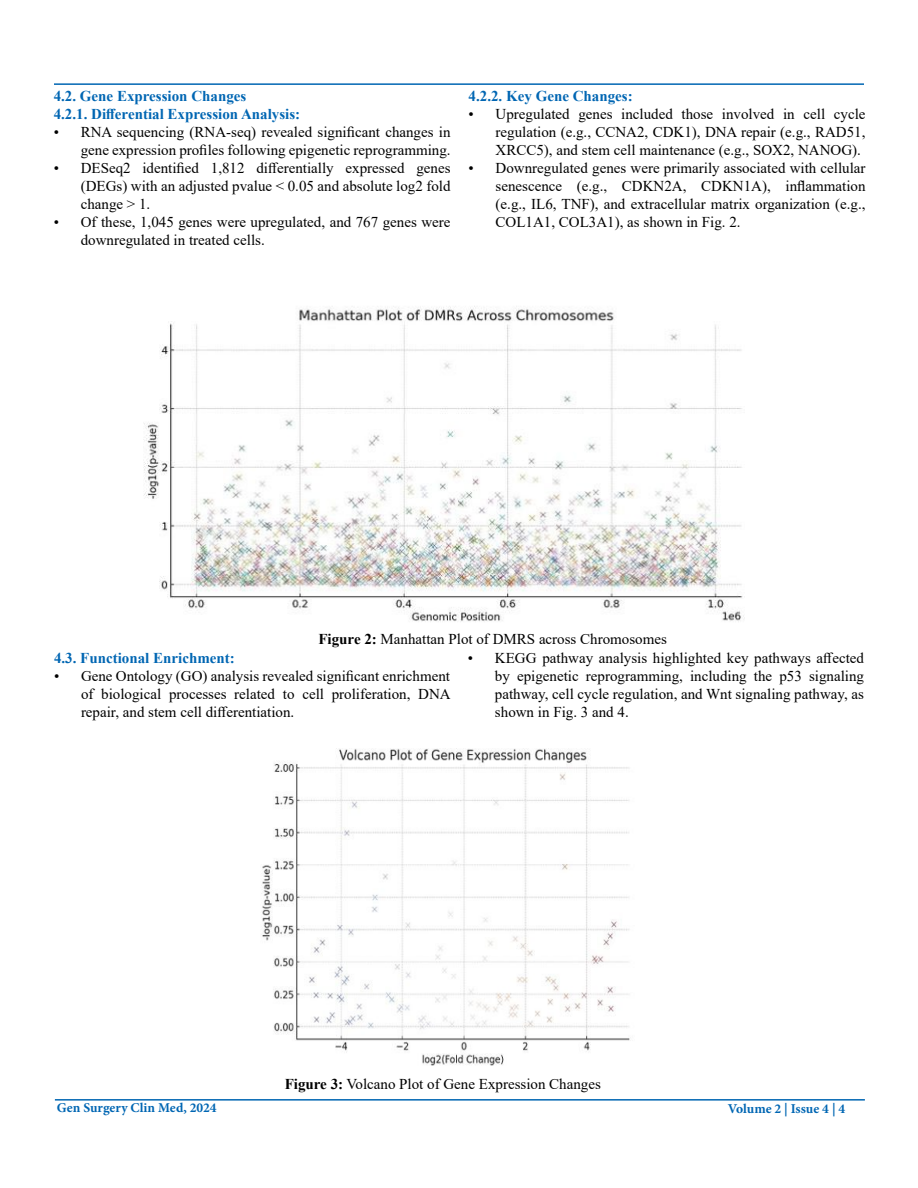
<style>
.page{position:relative;width:918px;height:1188px;background:#fff}
.page>*{position:absolute;margin:0;border:0;box-sizing:border-box;transform-origin:0 0}
.t1{font:15px/18px "Times New Roman";color:#000;text-align:justify}
.t2{font:700 15px/18px "Times New Roman";color:#0066b3}
.t3{font:700 13.5px "Minion Pro";color:#0066b3}
.s1{font-weight:700}
</style>
<div class="page">
<hr style="left:55px;top:1099px;width:810px;height:2px;background:#0066b3">
<hr style="left:54px;top:83px;width:810px;height:2px;background:#0066b3">
<img style="left:143px;top:306px;width:602px;height:316px">
<img style="left:261px;top:748px;width:369px;height:318px">
<p class="t2" style="left:54px;top:87px;width:248px">4.2. Gene Expression Changes<br>4.2.1. Differential Expression Analysis:</p>
<p class="t1" style="left:54px;top:123px;width:398px;text-align:right">• RNA sequencing (RNA-seq) revealed significant changes in gene expression profiles following epigenetic reprogramming.</p>
<p class="t1" style="left:81px;top:159px;width:371px;text-indent:-27px">• DESeq2 identified 1,812 differentially expressed genes (DEGs) with an adjusted pvalue &lt; 0.05 and absolute log2 fold change &gt; 1.</p>
<p class="t1" style="left:81px;top:213px;width:371px;text-indent:-27px">• Of these, 1,045 genes were upregulated, and 767 genes were downregulated in treated cells.</p>
<p class="t2" style="left:469px;top:87px;width:166px">4.2.2. Key Gene Changes:</p>
<p class="t1" style="left:496px;top:105px;width:371px;text-indent:-27px">• Upregulated genes included those involved in cell cycle regulation (e.g., CCNA2, CDK1), DNA repair (e.g., RAD51, XRCC5), and stem cell maintenance (e.g., SOX2, NANOG).</p>
<p class="t1" style="left:496px;top:159px;width:371px;text-indent:-27px">• Downregulated genes were primarily associated with cellular senescence (e.g., CDKN2A, CDKN1A), inflammation (e.g., IL6, TNF), and extracellular matrix organization (e.g., COL1A1, COL3A1), as shown in Fig. 2.</p>
<p class="t1" style="left:318px;top:630px;width:350px"><span class="s1">Figure 2:</span> Manhattan Plot of DMRS across Chromosomes</p>
<p class="t2" style="left:54px;top:648px;width:182px">4.3. Functional Enrichment:</p>
<p class="t1" style="left:81px;top:666px;width:371px;text-indent:-27px">• Gene Ontology (GO) analysis revealed significant enrichment of biological processes related to cell proliferation, DNA repair, and stem cell differentiation.</p>
<p class="t1" style="left:495px;top:648px;width:371px;text-indent:-27px">• KEGG pathway analysis highlighted key pathways affected by epigenetic reprogramming, including the p53 signaling pathway, cell cycle regulation, and Wnt signaling pathway, as shown in Fig. 3 and 4.</p>
<p class="t1" style="left:285px;top:1074px;width:318px"><span class="s1">Figure 3:</span> Volcano Plot of Gene Expression Changes</p>
<p class="t3" style="left:57px;top:1098px;width:161px">Gen Surgery Clin Med, 2024</p>
<p class="t3" style="left:728px;top:1099px;width:119px">Volume 2 | Issue 4 | 4</p>
</div>
